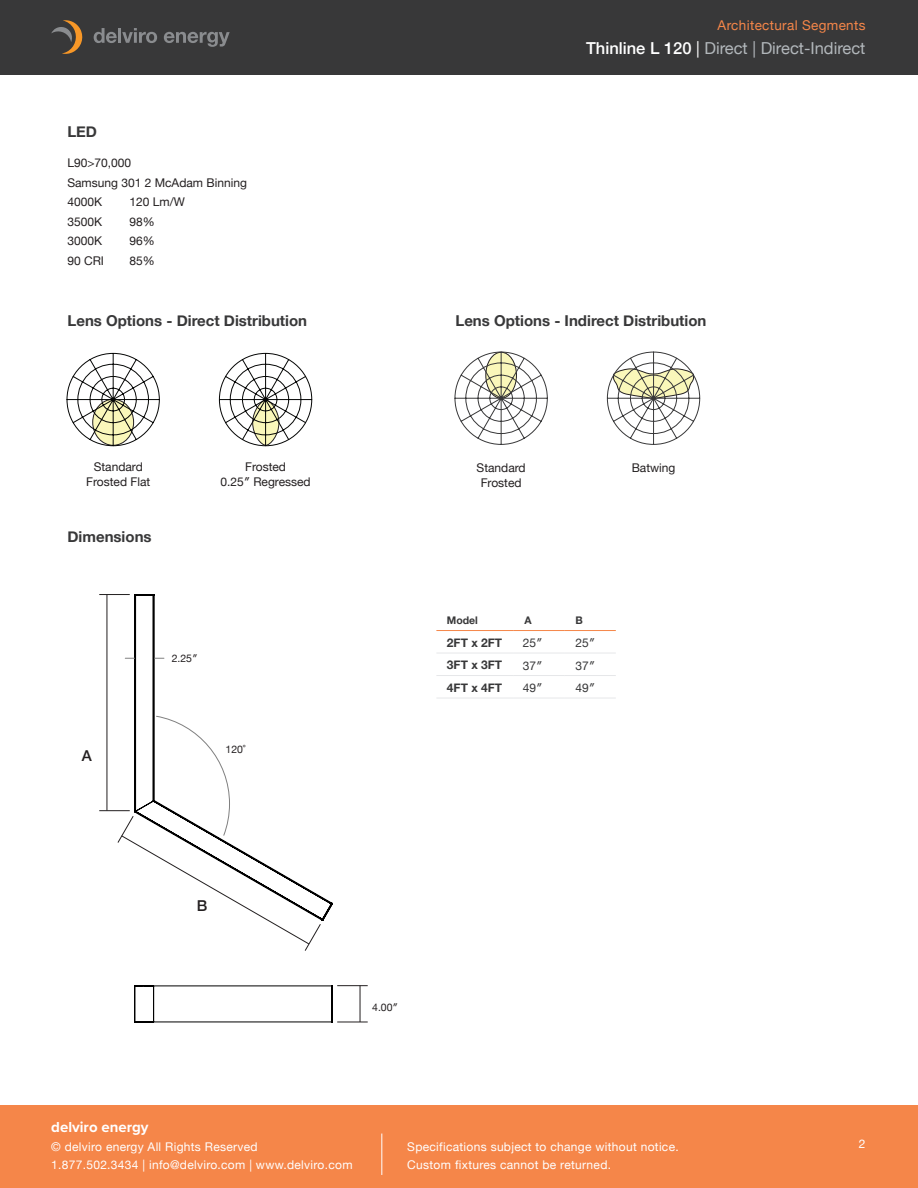
<style>
.page{position:relative;width:918px;height:1188px;background:#fff}
.page>*{position:absolute;margin:0;border:0;box-sizing:border-box;transform-origin:0 0}
.t1{font:16.5px "Helvetica Neue";color:#b2b7bb}
.t2{font:700 15px "Helvetica Neue";color:#383839}
.t3{font:700 15px "Proxima Nova";color:#fff}
.t4{font:500 15px "Helvetica Neue";color:#231f20}
.t5{font:13.5px "Helvetica Neue";letter-spacing:.025em;color:#f58649}
.t6{font:12px/18px "Helvetica Neue";letter-spacing:.025em;color:#fff}
.t7{font:12px "Helvetica Neue";color:#231f20}
.t8{font:700 12px "Helvetica Neue";color:#383839}
.t9{font:12px "Helvetica Neue";color:#383839}
.t10{font:10.5px "Helvetica Neue";color:#231f20}
.t11{font:700 10.5px "Helvetica Neue";color:#383839}
.s1{font-weight:500;color:#fff}
.s2{color:#fff}
</style>
<div class="page">
<div style="left:0;top:1106px;width:918px;height:82px;background:#f58649"></div>
<div style="left:0;top:0;width:918px;height:75px;background:#383839"></div>
<hr style="left:382px;top:1134px;width:1px;height:41px;background:#fff">
<svg style="left:51px;top:20px;width:32px;height:34px"></svg>
<svg style="left:94px;top:28px;width:63px;height:15px"></svg>
<svg style="left:164px;top:32px;width:66px;height:15px"></svg>
<svg style="left:134px;top:594px;width:199px;height:327px"></svg>
<svg style="left:66px;top:353px;width:94px;height:93px"></svg>
<svg style="left:219px;top:353px;width:93px;height:93px"></svg>
<svg style="left:454px;top:351px;width:94px;height:94px"></svg>
<svg style="left:607px;top:351px;width:93px;height:94px"></svg>
<hr style="left:436px;top:653px;width:78px;height:1px;background:#e6e7e9">
<hr style="left:514px;top:653px;width:51px;height:1px;background:#e6e7e9">
<hr style="left:565px;top:653px;width:51px;height:1px;background:#e6e7e9">
<hr style="left:436px;top:675px;width:78px;height:1px;background:#e6e7e9">
<hr style="left:514px;top:675px;width:51px;height:1px;background:#e6e7e9">
<hr style="left:565px;top:675px;width:51px;height:1px;background:#e6e7e9">
<hr style="left:436px;top:698px;width:78px;height:1px;background:#e6e7e9">
<hr style="left:514px;top:698px;width:51px;height:1px;background:#e6e7e9">
<hr style="left:565px;top:698px;width:51px;height:1px;background:#e6e7e9">
<hr style="left:436px;top:630px;width:78px;height:1px;background:#f58649">
<hr style="left:514px;top:630px;width:51px;height:1px;background:#f58649">
<hr style="left:565px;top:630px;width:51px;height:1px;background:#f58649">
<svg style="left:134px;top:985px;width:199px;height:37px"></svg>
<hr style="left:337px;top:985px;width:31px;height:1px;background:#231f20">
<hr style="left:360px;top:985px;width:1px;height:37px;background:#231f20">
<hr style="left:337px;top:1022px;width:31px;height:1px;background:#231f20">
<hr style="left:99px;top:594px;width:31px;height:1px;background:#231f20">
<hr style="left:107px;top:594px;width:1px;height:217px;background:#231f20">
<hr style="left:99px;top:810px;width:31px;height:1px;background:#231f20">
<svg style="left:117px;top:716px;width:204px;height:235px"></svg>
<p class="t2" style="left:67px;top:120px;width:31px">LED</p>
<p class="t7" style="left:67px;top:155px;width:65px">L90&gt;70,000</p>
<p class="t7" style="left:67px;top:174px;width:181px">Samsung 301 2 McAdam Binning</p>
<p class="t7" style="left:67px;top:194px;width:36px">4000K</p>
<p class="t7" style="left:129px;top:194px;width:57px">120 Lm/W</p>
<p class="t7" style="left:67px;top:213px;width:36px">3500K</p>
<p class="t7" style="left:129px;top:213px;width:27px">98%</p>
<p class="t7" style="left:67px;top:233px;width:36px">3000K</p>
<p class="t7" style="left:129px;top:233px;width:27px">96%</p>
<p class="t7" style="left:67px;top:252px;width:38px">90 CRI</p>
<p class="t7" style="left:129px;top:252px;width:27px">85%</p>
<p class="t2" style="left:68px;top:309px;width:241px">Lens Options - Direct Distribution</p>
<p class="t7" style="left:94px;top:458px;width:51px">Standard</p>
<p class="t7" style="left:86px;top:473px;width:66px">Frosted Flat</p>
<p class="t2" style="left:68px;top:525px;width:86px">Dimensions</p>
<p class="t7" style="left:245px;top:458px;width:42px">Frosted</p>
<p class="t7" style="left:220px;top:473px;width:92px">0.25″ Regressed</p>
<p class="t4" style="left:82px;top:743px;width:12px">A</p>
<p class="t10" style="left:172px;top:651px;width:27px">2.25″</p>
<p class="t10" style="left:226px;top:741px;width:21px">120˚</p>
<p class="t4" style="left:197px;top:893px;width:12px">B</p>
<p class="t5" style="left:718px;top:15px;width:149px">Architectural Segments</p>
<h1 class="t1" style="left:586px;top:36px;width:281px"><span class="s1">Thinline L 120</span> <span class="s2">|</span> Direct | Direct-Indirect</h1>
<p class="t2" style="left:455px;top:309px;width:253px">Lens Options - Indirect Distribution</p>
<p class="t7" style="left:477px;top:459px;width:51px">Standard</p>
<p class="t7" style="left:481px;top:474px;width:42px">Frosted</p>
<p class="t7" style="left:632px;top:459px;width:45px">Batwing</p>
<p class="t11" style="left:447px;top:612px;width:33px">Model</p>
<p class="t11" style="left:524px;top:612px;width:9px">A</p>
<p class="t11" style="left:575px;top:612px;width:9px">B</p>
<p class="t8" style="left:447px;top:633px;width:57px">2FT x 2FT</p>
<p class="t9" style="left:523px;top:635px;width:21px">25″</p>
<p class="t9" style="left:575px;top:635px;width:21px">25″</p>
<p class="t8" style="left:447px;top:656px;width:57px">3FT x 3FT</p>
<p class="t9" style="left:523px;top:657px;width:21px">37″</p>
<p class="t9" style="left:575px;top:657px;width:21px">37″</p>
<p class="t8" style="left:447px;top:678px;width:57px">4FT x 4FT</p>
<p class="t9" style="left:523px;top:680px;width:21px">49″</p>
<p class="t9" style="left:575px;top:680px;width:21px">49″</p>
<p class="t10" style="left:372px;top:1000px;width:27px">4.00″</p>
<p class="t3" style="left:51px;top:1116px;width:99px">delviro energy</p>
<p class="t6" style="left:51px;top:1138px;width:303px">© delviro energy All Rights Reserved<br>1.877.502.3434 | info@delviro.com | www.delviro.com</p>
<p class="t6" style="left:407px;top:1138px;width:273px">Specifications subject to change without notice.<br>Custom fixtures cannot be returned.</p>
<p class="t6" style="left:859px;top:1135px;width:8px">2</p>
</div>
